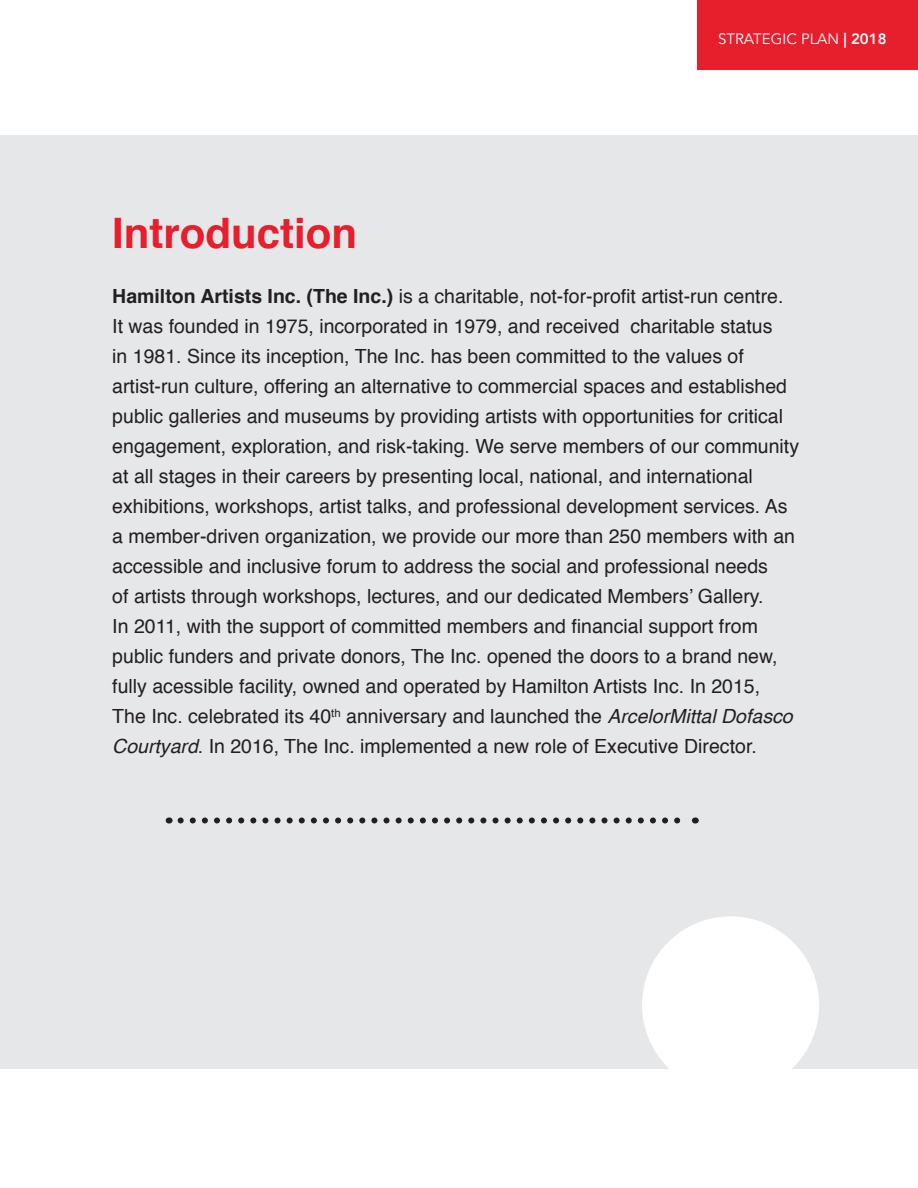
<style>
.page{position:relative;width:918px;height:1188px;background:#fff}
.page>*{position:absolute;margin:0;border:0;box-sizing:border-box;transform-origin:0 0}
.t1{font:700 42px "Helvetica";color:#e71e2b}
.t2{font:19.5px/30px "Helvetica";color:#231f20}
.t3{font:15px "Avenir";color:#fff}
.s1{font-weight:800}
.s2{font-weight:700}
.s3{font-style:italic}
</style>
<div class="page">
<div style="left:1px;top:135px;width:917px;height:933px;background:#e6e7e9"></div>
<div style="left:642px;top:916px;width:177px;height:178px;background:#fff;border-radius:50%"></div>
<div style="left:698px;top:0;width:220px;height:70px;background:#e71e2b"></div>
<svg style="left:181px;top:818px;width:500px;height:6px"></svg>
<p class="t1" style="left:112px;top:199px;width:246px">Introduction</p>
<p class="t3" style="left:718px;top:30px;width:170px">STRATEGIC PLAN <span class="s1">| 2018</span></p>
<p class="t2" style="left:112px;top:282px;width:688px"><span class="s2">Hamilton Artists Inc. (The Inc.)</span> is a charitable, not-for-profit artist-run centre.<br>It was founded in 1975, incorporated in 1979, and received charitable status<br>in 1981. Since its inception, The Inc. has been committed to the values of artist-run culture, offering an alternative to commercial spaces and established public galleries and museums by providing artists with opportunities for critical engagement, exploration, and risk-taking. We serve members of our community at all stages in their careers by presenting local, national, and international exhibitions, workshops, artist talks, and professional development services. As a member-driven organization, we provide our more than 250 members with an accessible and inclusive forum to address the social and professional needs<br>of artists through workshops, lectures, and our dedicated Members’ Gallery.<br>In 2011, with the support of committed members and financial support from public funders and private donors, The Inc. opened the doors to a brand new, fully acessible facility, owned and operated by Hamilton Artists Inc. In 2015,<br>The Inc. celebrated its 40<sup>th</sup> anniversary and launched the <span class="s3">ArcelorMittal Dofasco Courtyard</span>. In 2016, The Inc. implemented a new role of Executive Director.</p>
</div>
